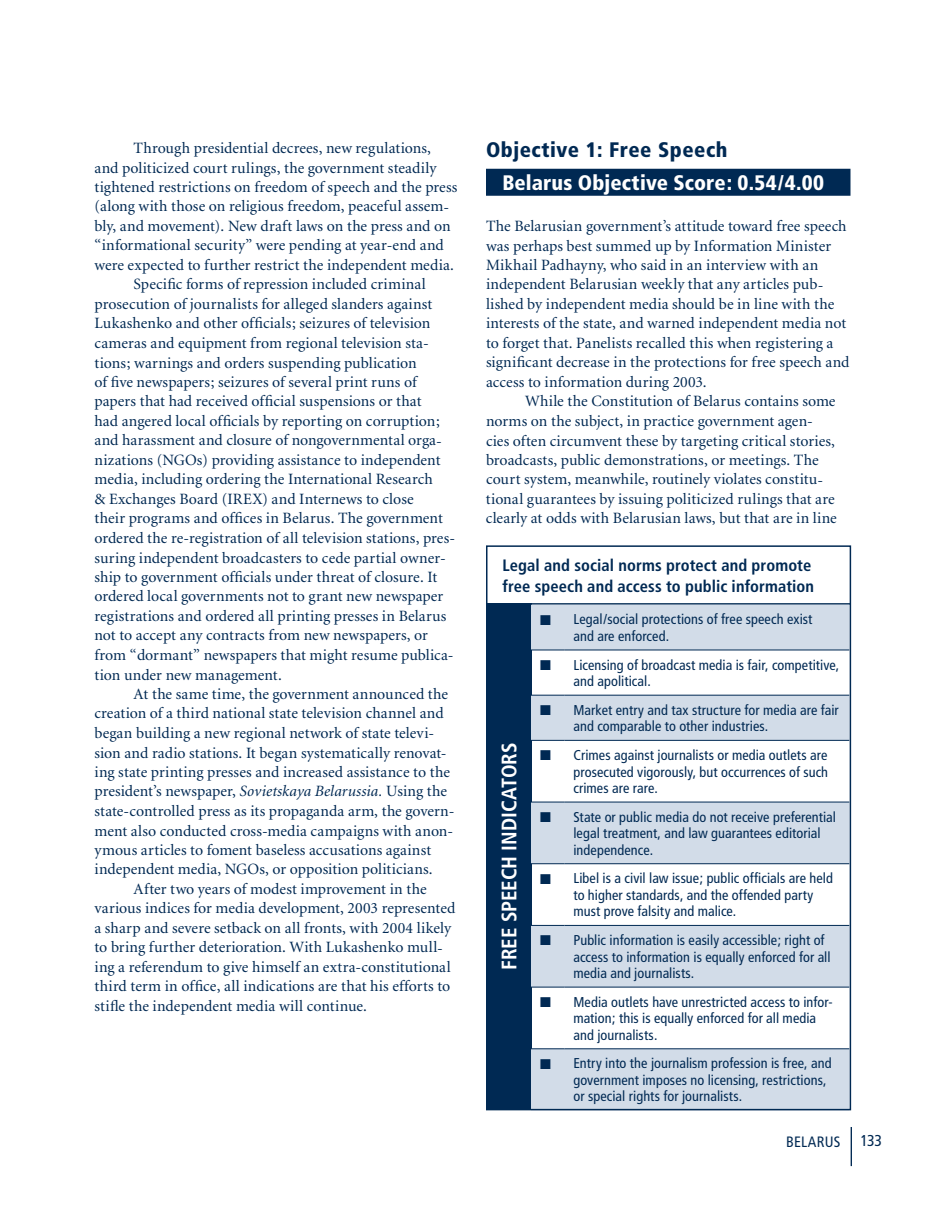
<style>
.page{position:relative;width:945px;height:1215px;background:#fff}
.page>*{position:absolute;margin:0;border:0;box-sizing:border-box;transform-origin:0 0}
.t1{font:900 condensed 21px "Frutiger";letter-spacing:.005em;color:#fff}
.t2{font:900 condensed 21px "Frutiger";letter-spacing:.025em;color:#002953}
.t3{font:700 condensed 21px "Frutiger";color:#fff}
.t4{font:700 condensed 16.5px/21px "Frutiger";letter-spacing:.005em;color:#002953}
.t5{font:15.75px/19.5px "Minion";letter-spacing:.005em;color:#002953}
.t6{font:condensed 15.75px "Frutiger";color:#002953}
.t7{font:condensed 15px "Frutiger";letter-spacing:.015em;color:#002953}
.t8{font:condensed 14.25px/16.5px "Frutiger";letter-spacing:.005em;color:#002953}
.s1{font-style:italic}
</style>
<div class="page">
<div style="left:486px;top:169px;width:364px;height:27px;background:#002953"></div>
<hr style="left:851px;top:1127px;width:1px;height:39px;background:#002953">
<div style="left:486px;top:603px;width:45px;height:506px;background:#002953"></div>
<hr style="left:488px;top:603px;width:363px;height:2px;background:#002953">
<svg style="left:531px;top:605px;width:317px;height:502px;fill:#d2dce8"></svg>
<hr style="left:531px;top:650px;width:33px;height:1px;background:#002953">
<hr style="left:564px;top:650px;width:285px;height:1px;background:#002953">
<hr style="left:531px;top:695px;width:33px;height:1px;background:#002953">
<hr style="left:564px;top:695px;width:285px;height:1px;background:#002953">
<hr style="left:531px;top:740px;width:33px;height:1px;background:#002953">
<hr style="left:564px;top:740px;width:285px;height:1px;background:#002953">
<hr style="left:531px;top:802px;width:33px;height:1px;background:#002953">
<hr style="left:564px;top:802px;width:285px;height:1px;background:#002953">
<hr style="left:531px;top:863px;width:33px;height:1px;background:#002953">
<hr style="left:564px;top:863px;width:285px;height:1px;background:#002953">
<hr style="left:531px;top:925px;width:33px;height:1px;background:#002953">
<hr style="left:564px;top:925px;width:285px;height:1px;background:#002953">
<hr style="left:531px;top:987px;width:33px;height:1px;background:#002953">
<hr style="left:564px;top:987px;width:285px;height:1px;background:#002953">
<hr style="left:531px;top:1048px;width:33px;height:1px;background:#002953">
<hr style="left:564px;top:1048px;width:285px;height:1px;background:#002953">
<div style="left:486px;top:545px;width:365px;height:565px;border:2px solid #002953"></div>
<p class="t5" style="left:134px;top:139px;width:299px">Through presidential decrees, new regulations,</p>
<p class="t5" style="left:94px;top:158px;width:344px">and politicized court rulings, the government steadily</p>
<p class="t5" style="left:94px;top:178px;width:364px">tightened restrictions on freedom of speech and the press</p>
<p class="t5" style="left:94px;top:197px;width:356px">(along with those on religious freedom, peaceful assem-</p>
<p class="t5" style="left:95px;top:217px;width:358px">bly, and movement). New draft laws on the press and on</p>
<p class="t5" style="left:95px;top:236px;width:351px">“informational security” were pending at year-end and</p>
<p class="t5" style="left:95px;top:256px;width:361px">were expected to further restrict the independent media.</p>
<p class="t5" style="left:134px;top:275px;width:294px">Specific forms of repression included criminal</p>
<p class="t5" style="left:95px;top:295px;width:340px">prosecution of journalists for alleged slanders against</p>
<p class="t5" style="left:95px;top:314px;width:337px">Lukashenko and other officials; seizures of television</p>
<p class="t5" style="left:95px;top:334px;width:336px">cameras and equipment from regional television sta-</p>
<p class="t5" style="left:94px;top:353px;width:324px">tions; warnings and orders suspending publication</p>
<p class="t5" style="left:94px;top:373px;width:324px">of five newspapers; seizures of several print runs of</p>
<p class="t5" style="left:94px;top:392px;width:329px">papers that had received official suspensions or that</p>
<p class="t5" style="left:94px;top:412px;width:347px">had angered local officials by reporting on corruption;</p>
<p class="t5" style="left:94px;top:431px;width:349px">and harassment and closure of nongovernmental orga-</p>
<p class="t5" style="left:94px;top:451px;width:348px">nizations (NGOs) providing assistance to independent</p>
<p class="t5" style="left:94px;top:470px;width:340px">media, including ordering the International Research</p>
<p class="t5" style="left:94px;top:490px;width:321px">&amp; Exchanges Board (IREX) and Internews to close</p>
<p class="t5" style="left:94px;top:509px;width:350px">their programs and offices in Belarus. The government</p>
<p class="t5" style="left:94px;top:529px;width:362px">ordered the re-registration of all television stations, pres-</p>
<p class="t5" style="left:94px;top:548px;width:353px">suring independent broadcasters to cede partial owner-</p>
<p class="t5" style="left:94px;top:568px;width:344px">ship to government officials under threat of closure. It</p>
<p class="t5" style="left:94px;top:587px;width:350px">ordered local governments not to grant new newspaper</p>
<p class="t5" style="left:94px;top:607px;width:354px">registrations and ordered all printing presses in Belarus</p>
<p class="t5" style="left:94px;top:626px;width:335px">not to accept any contracts from new newspapers, or</p>
<p class="t5" style="left:94px;top:646px;width:361px">from “dormant” newspapers that might resume publica-</p>
<p class="t5" style="left:94px;top:665px;width:189px">tion under new management.</p>
<p class="t5" style="left:133px;top:685px;width:316px">At the same time, the government announced the</p>
<p class="t5" style="left:94px;top:704px;width:351px">creation of a third national state television channel and</p>
<p class="t5" style="left:94px;top:724px;width:341px">began building a new regional network of state televi-</p>
<p class="t5" style="left:94px;top:743px;width:354px">sion and radio stations. It began systematically renovat-</p>
<p class="t5" style="left:94px;top:763px;width:357px">ing state printing presses and increased assistance to the</p>
<p class="t5" style="left:94px;top:782px;width:354px">president’s newspaper, <span class="s1">Sovietskaya Belarussia.</span> Using the</p>
<p class="t5" style="left:94px;top:802px;width:362px">state-controlled press as its propaganda arm, the govern-</p>
<p class="t5" style="left:95px;top:821px;width:360px">ment also conducted cross-media campaigns with anon-</p>
<p class="t5" style="left:94px;top:841px;width:338px">ymous articles to foment baseless accusations against</p>
<p class="t5" style="left:94px;top:860px;width:340px">independent media, NGOs, or opposition politicians.</p>
<p class="t5" style="left:134px;top:880px;width:295px">After two years of modest improvement in the</p>
<p class="t5" style="left:94px;top:899px;width:362px">various indices for media development, 2003 represented</p>
<p class="t5" style="left:94px;top:919px;width:358px">a sharp and severe setback on all fronts, with 2004 likely</p>
<p class="t5" style="left:94px;top:938px;width:350px">to bring further deterioration. With Lukashenko mull-</p>
<p class="t5" style="left:95px;top:958px;width:358px">ing a referendum to give himself an extra-constitutional</p>
<p class="t5" style="left:95px;top:977px;width:357px">third term in office, all indications are that his efforts to</p>
<p class="t5" style="left:95px;top:997px;width:274px">stifle the independent media will continue.</p>
<h1 class="t2" style="left:486px;top:137px;width:243px">Objective 1: Free Speech</h1>
<h1 class="t1" style="left:502px;top:170px;width:323px">Belarus Objective Score: 0.54/4.00</h1>
<p class="t5" style="left:486px;top:217px;width:365px">The Belarusian government’s attitude toward free speech was perhaps best summed up by Information Minister Mikhail Padhayny, who said in an interview with an independent Belarusian weekly that any articles pub&shy;lished by independent media should be in line with the interests of the state, and warned independent media not to forget that. Panelists recalled this when registering a significant decrease in the protections for free speech and access to information during 2003.</p>
<p class="t5" style="left:486px;top:392px;width:352px;text-indent:39px">While the Constitution of Belarus contains some norms on the subject, in practice government agen&shy;cies often circumvent these by targeting critical stories, broadcasts, public demonstrations, or meetings. The court system, meanwhile, routinely violates constitu&shy;tional guarantees by issuing politicized rulings that are clearly at odds with Belarusian laws, but that are in line</p>
<p class="t4" style="left:503px;top:555px;width:313px">Legal and social norms protect and promote free speech and access to public information</p>
<h1 class="t3" style="left:497px;top:970px;width:229px;rotate:-90deg">FREE SPEECH INDICATORS</h1>
<p class="t8" style="left:573px;top:611px;width:241px;text-indent:-33px">■ Legal/social protections of free speech exist and are enforced.</p>
<p class="t8" style="left:573px;top:657px;width:267px;text-indent:-33px">■ Licensing of broadcast media is fair, competitive, and apolitical.</p>
<p class="t8" style="left:573px;top:702px;width:267px;text-indent:-33px">■ Market entry and tax structure for media are fair and comparable to other industries.</p>
<p class="t8" style="left:573px;top:747px;width:256px;text-align:justify;text-indent:-33px">■ Crimes against journalists or media outlets are prosecuted vigorously, but occurrences of such crimes are rare.</p>
<p class="t8" style="left:573px;top:809px;width:264px;text-indent:-33px">■ State or public media do not receive preferential legal treatment, and law guarantees editorial independence.</p>
<p class="t8" style="left:573px;top:870px;width:261px;text-indent:-33px">■ Libel is a civil law issue; public officials are held to higher standards, and the offended party must prove falsity and malice.</p>
<p class="t8" style="left:573px;top:932px;width:259px;text-indent:-33px">■ Public information is easily accessible; right of access to information is equally enforced for all media and journalists.</p>
<p class="t8" style="left:573px;top:994px;width:261px;text-indent:-33px">■ Media outlets have unrestricted access to infor&shy;mation; this is equally enforced for all media and journalists.</p>
<p class="t8" style="left:573px;top:1055px;width:260px;text-indent:-33px">■ Entry into the journalism profession is free, and government imposes no licensing, restrictions, or special rights for journalists.</p>
<p class="t7" style="left:786px;top:1133px;width:56px">BELARUS</p>
<p class="t6" style="left:860px;top:1131px;width:23px">133</p>
</div>
